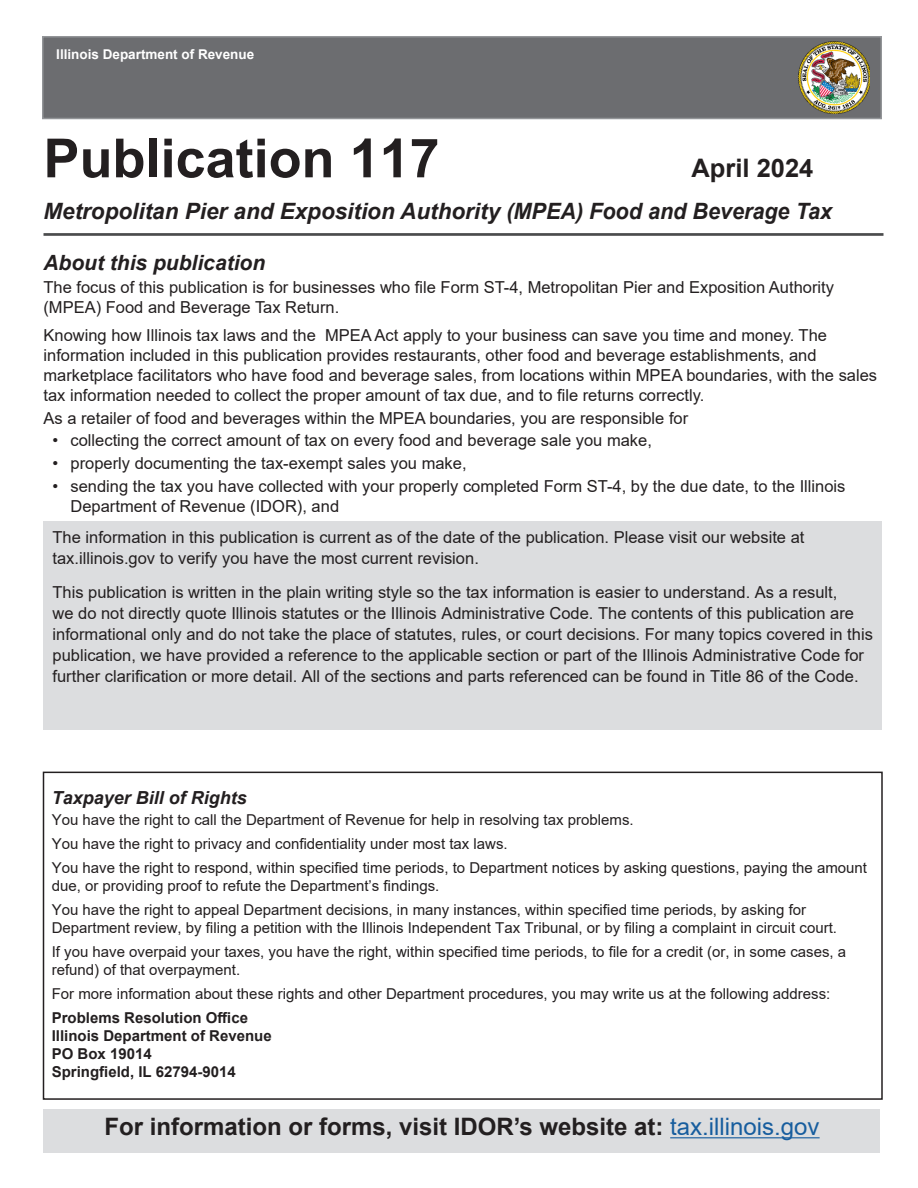
<style>
.page{position:relative;width:918px;height:1188px;background:#fff}
.page>*{position:absolute;margin:0;border:0;box-sizing:border-box;transform-origin:0 0}
.t1{font:700 54px "Arial";color:#231f20}
.t2{font:700 25.5px "Arial";color:#231f20}
.t3{font:700 24px "Arial";color:#231f20}
.Body_text{font:italic 700 22.5px "Arial";color:#231f20}
.Subhead_2{font:italic 700 21px "Arial";color:#231f20}
.Subhead_2-2{font:italic 700 18px "Arial";color:#231f20}
.Body_text-2{font:16.5px/19.8px "Arial";color:#231f20}
.Body_text-3{font:15px/18px "Arial";color:#231f20}
.Body_text-4{font:700 15px "Arial";color:#231f20}
.Agency_header{font:700 13.5px "Arial";color:#fff}
.s1{font-weight:400;color:#175d9e}
</style>
<div class="page">
<div style="left:42px;top:36px;width:840px;height:83px;background:#6c6d70;border:2px solid #939598"></div>
<hr style="left:44px;top:233px;width:840px;height:3px;background:#4b4c4d">
<div style="left:44px;top:522px;width:838px;height:208px;background:#dcdddf"></div>
<img style="left:799px;top:42px;width:71px;height:71px">
<div style="left:43px;top:772px;width:840px;height:328px;border:2px solid #231f20"></div>
<div style="left:44px;top:1109px;width:836px;height:43px;background:#dcdddf"></div>
<hr style="left:670px;top:1137px;width:150px;height:1px;background:#175d9e">
<h1 class="Agency_header" style="left:56px;top:45px;width:200px">Illinois Department of Revenue</h1>
<p class="t1" style="left:44px;top:120px;width:398px">Publication 117</p>
<p class="t2" style="left:692px;top:150px;width:123px">April 2024</p>
<p class="Body_text" style="left:44px;top:196px;width:790px">Metropolitan Pier and Exposition Authority (MPEA) Food and Beverage Tax</p>
<p class="Subhead_2" style="left:44px;top:249px;width:223px">About this publication</p>
<p class="Body_text-2" style="left:44px;top:277px;width:792px">The focus of this publication is for businesses who file Form ST-4, Metropolitan Pier and Exposition Authority (MPEA) Food and Beverage Tax Return.</p>
<p class="Body_text-2" style="left:44px;top:326px;width:835px">Knowing how Illinois tax laws and the MPEA Act apply to your business can save you time and money. The information included in this publication provides restaurants, other food and beverage establishments, and marketplace facilitators who have food and beverage sales, from locations within MPEA boundaries, with the sales tax information needed to collect the proper amount of tax due, and to file returns correctly.</p>
<p class="Body_text-2" style="left:44px;top:408px;width:646px">As a retailer of food and beverages within the MPEA boundaries, you are responsible for</p>
<p class="Body_text-2" style="left:52px;top:431px;width:601px">• collecting the correct amount of tax on every food and beverage sale you make,</p>
<p class="Body_text-2" style="left:52px;top:453px;width:416px">• properly documenting the tax-exempt sales you make,</p>
<p class="Body_text-2" style="left:70px;top:476px;width:777px;text-indent:-18px">• sending the tax you have collected with your properly completed Form ST-4, by the due date, to the Illinois<br>Department of Revenue (IDOR), and</p>
<p class="Body_text-2" style="left:52px;top:519px;width:624px">• keeping complete and accurate books and records for all food and beverage sales.</p>
<p class="Body_text-2" style="left:52px;top:526px;width:754px;line-height:21px">The information in this publication is current as of the date of the publication. Please visit our website at tax.illinois.gov to verify you have the most current revision.</p>
<p class="Body_text-2" style="left:52px;top:582px;width:822px;line-height:21px">This publication is written in the plain writing style so the tax information is easier to understand. As a result,<br>we do not directly quote Illinois statutes or the Illinois Administrative Code. The contents of this publication are informational only and do not take the place of statutes, rules, or court decisions. For many topics covered in this publication, we have provided a reference to the applicable section or part of the Illinois Administrative Code for further clarification or more detail. All of the sections and parts referenced can be found in Title 86 of the Code.</p>
<p class="Subhead_2-2" style="left:52px;top:785px;width:197px">Taxpayer Bill of Rights</p>
<p class="Body_text-3" style="left:52px;top:810px;width:583px">You have the right to call the Department of Revenue for help in resolving tax problems.</p>
<p class="Body_text-3" style="left:52px;top:834px;width:458px">You have the right to privacy and confidentiality under most tax laws.</p>
<p class="Body_text-3" style="left:52px;top:858px;width:817px">You have the right to respond, within specified time periods, to Department notices by asking questions, paying the amount due, or providing proof to refute the Department’s findings.</p>
<p class="Body_text-3" style="left:52px;top:900px;width:787px">You have the right to appeal Department decisions, in many instances, within specified time periods, by asking for<br>Department review, by filing a petition with the Illinois Independent Tax Tribunal, or by filing a complaint in circuit court.</p>
<p class="Body_text-3" style="left:52px;top:942px;width:796px">If you have overpaid your taxes, you have the right, within specified time periods, to file for a credit (or, in some cases, a refund) of that overpayment.</p>
<p class="Body_text-3" style="left:52px;top:984px;width:780px">For more information about these rights and other Department procedures, you may write us at the following address:</p>
<p class="Body_text-4" style="left:52px;top:1007px;width:198px">Problems Resolution Office</p>
<p class="Body_text-4" style="left:52px;top:1025px;width:222px">Illinois Department of Revenue</p>
<p class="Body_text-4" style="left:52px;top:1043px;width:102px">PO Box 19014</p>
<p class="Body_text-4" style="left:52px;top:1061px;width:186px">Springfield, IL 62794-9014</p>
<p class="t3" style="left:104px;top:1110px;width:717px">For information or forms, visit IDOR’s website at: <span class="s1">tax.illinois.gov</span></p>
</div>
